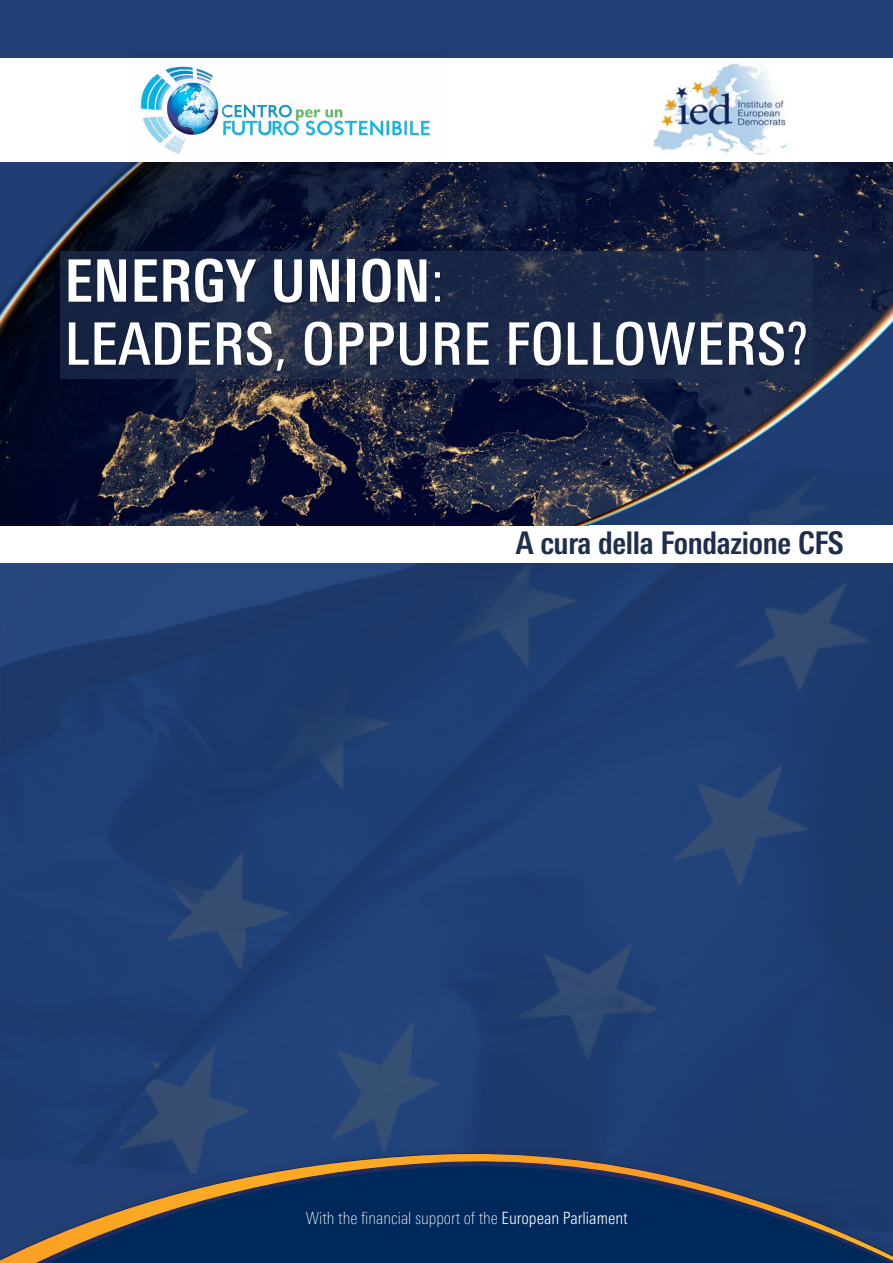
<style>
.page{position:relative;width:893px;height:1263px;background:#fff}
.page>*{position:absolute;margin:0;border:0;box-sizing:border-box;transform-origin:0 0}
.t1{font:500 condensed 58.5px/63px "Linotype Univers";letter-spacing:.005em;color:#fff}
.t2{font:700 condensed 31.2px "Linotype Univers";letter-spacing:-.01em;color:#1e2e4e}
.t3{font:100 condensed 16.95px "Linotype Univers";color:#fff}
.s1{font-weight:700}
.s2{font-weight:400}
.s3{font-weight:300}
</style>
<div class="page">
<div style="left:0;top:0;width:893px;height:1258px;background:#213f74"></div>
<img style="left:0;top:562px;width:893px;height:460px">
<svg style="left:95px;top:1022px;width:506px;height:117px"></svg>
<svg style="left:0;top:1145px;width:893px;height:118px"></svg>
<div style="left:0;top:525px;width:893px;height:37px;background:#fff"></div>
<img style="left:0;top:161px;width:893px;height:364px">
<svg style="left:61px;top:251px;width:752px;height:127px;background:#1a2846"></svg>
<div style="left:0;top:58px;width:893px;height:103px;background:#fff"></div>
<div style="left:70px;top:260px;width:738px;height:113px;background:#000;opacity:.16"></div>
<img style="left:654px;top:63px;width:134px;height:92px">
<img style="left:129px;top:66px;width:318px;height:104px">
<h1 class="t1" style="left:64px;top:249px;width:746px"><span class="s1">ENERGY UNION</span><span class="s2">:<br></span>LEADERS<span class="s2">,</span> OPPURE FOLLOWERS<span class="s2">?</span></h1>
<h2 class="t2" style="left:516px;top:524px;width:330px">A cura della Fondazione CFS</h2>
<p class="t3" style="left:306px;top:1208px;width:324px">With the financial support of the <span class="s3">European Parliament</span></p>
</div>
